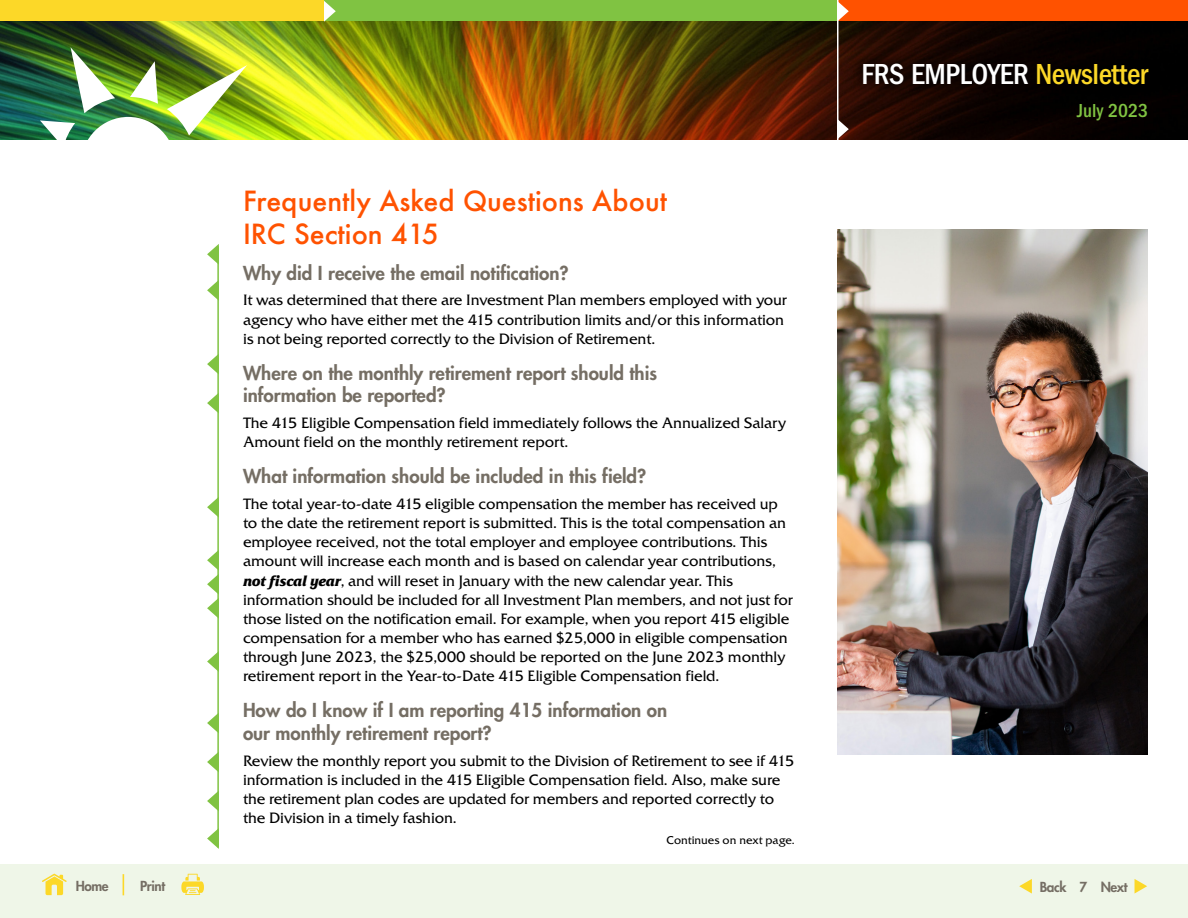
<style>
.page{position:relative;width:1188px;height:918px;background:#fff}
.page>*{position:absolute;margin:0;border:0;box-sizing:border-box;transform-origin:0 0}
.t1{font:500 condensed 30px "Franklin Gothic";letter-spacing:-.015em;color:#fff}
.t2{font:500 27px/32.2px "Futura";color:#ff5200}
.t3{font:500 condensed 19.5px "Franklin Gothic";color:#80c342}
.t4{font:800 18.75px/22.5px "Futura";color:#756e64}
.t5{font:15px/19.2px "Friz Quadrata";letter-spacing:-.01em;color:#000}
.t6{font:800 13.5px "Futura";letter-spacing:-.03em;color:#756e64}
.t7{font:11.25px "Friz Quadrata";color:#000}
.s1{font-weight:700;font-style:italic}
.s2{color:#fcd828}
</style>
<div class="page">
<img style="left:0;top:21px;width:1188px;height:119px">
<div style="left:0;top:0;width:329px;height:21px;background:#fcd828"></div>
<div style="left:324px;top:0;width:518px;height:21px;background:#80c342"></div>
<div style="left:838px;top:0;width:350px;height:21px;background:#ff5200"></div>
<svg style="left:324px;top:1px;width:12px;height:21px"></svg>
<svg style="left:838px;top:1px;width:11px;height:21px"></svg>
<svg style="left:838px;top:119px;width:11px;height:21px"></svg>
<hr style="left:837px;top:0;width:1px;height:153px;background:#fff">
<svg style="left:853px;top:54px;width:305px;height:40px;background:#0b0200"></svg>
<svg style="left:130px;top:61px;width:28px;height:43px"></svg>
<svg style="left:71px;top:47px;width:44px;height:66px"></svg>
<img style="left:167px;top:65px;width:80px;height:70px">
<svg style="left:40px;top:120px;width:35px;height:20px"></svg>
<div style="left:81px;top:117px;width:94px;height:94px;background:#fff;border-radius:50%"></div>
<img style="left:837px;top:230px;width:311px;height:525px">
<div style="left:0;top:864px;width:1188px;height:54px;background:#eff6e8"></div>
<svg style="left:123px;top:874px;width:1px;height:21px"></svg>
<svg style="left:181px;top:874px;width:23px;height:21px"></svg>
<svg style="left:42px;top:874px;width:25px;height:21px"></svg>
<svg style="left:1019px;top:879px;width:13px;height:15px"></svg>
<svg style="left:1135px;top:879px;width:12px;height:15px"></svg>
<svg style="left:207px;top:244px;width:12px;height:19px"></svg>
<hr style="left:217px;top:246px;width:2px;height:602px;background:#80c342">
<svg style="left:207px;top:651px;width:12px;height:21px"></svg>
<svg style="left:207px;top:497px;width:12px;height:21px"></svg>
<svg style="left:207px;top:713px;width:11px;height:20px"></svg>
<svg style="left:207px;top:550px;width:12px;height:69px"></svg>
<svg style="left:207px;top:354px;width:12px;height:21px"></svg>
<svg style="left:207px;top:752px;width:11px;height:20px"></svg>
<svg style="left:207px;top:791px;width:11px;height:20px"></svg>
<svg style="left:207px;top:280px;width:12px;height:21px"></svg>
<svg style="left:207px;top:393px;width:12px;height:21px"></svg>
<svg style="left:207px;top:828px;width:12px;height:21px"></svg>
<h2 class="t2" style="left:243px;top:185px;width:426px">Frequently Asked Questions About<br>IRC Section 415</h2>
<p class="t4" style="left:243px;top:261px;width:327px">Why did I receive the email notification?</p>
<p class="t5" style="left:243px;top:290px;width:546px">It was determined that there are Investment Plan members employed with your agency who have either met the 415 contribution limits and/or this information is not being reported correctly to the Division of Retirement.</p>
<p class="t4" style="left:243px;top:361px;width:416px">Where on the monthly retirement report should this information be reported?</p>
<p class="t5" style="left:243px;top:413px;width:545px">The 415 Eligible Compensation field immediately follows the Annualized Salary<br>Amount field on the monthly retirement report.</p>
<p class="t4" style="left:243px;top:465px;width:405px">What information should be included in this field?</p>
<p class="t5" style="left:243px;top:494px;width:552px">The total year-to-date 415 eligible compensation the member has received up to the date the retirement report is submitted. This is the total compensation an employee received, not the total employer and employee contributions. This amount will increase each month and is based on calendar year contributions, <span class="s1">not fiscal year</span>, and will reset in January with the new calendar year. This information should be included for all Investment Plan members, and not just for those listed on the notification email. For example, when you report 415 eligible compensation for a member who has earned $25,000 in eligible compensation through June 2023, the $25,000 should be reported on the June 2023 monthly retirement report in the Year-to-Date 415 Eligible Compensation field.</p>
<p class="t4" style="left:243px;top:699px;width:426px">How do I know if I am reporting 415 information on our monthly retirement report?</p>
<p class="t5" style="left:243px;top:751px;width:553px">Review the monthly report you submit to the Division of Retirement to see if 415 information is included in the 415 Eligible Compensation field. Also, make sure the retirement plan codes are updated for members and reported correctly to the Division in a timely fashion.</p>
<p class="t7" style="left:667px;top:833px;width:130px">Continues on next page.</p>
<h1 class="t1" style="left:861px;top:57px;width:288px">FRS EMPLOYER <span class="s2">Newsletter</span></h1>
<h3 class="t3" style="left:1077px;top:99px;width:72px">July 2023</h3>
<p class="t6" style="left:76px;top:878px;width:34px">Home</p>
<p class="t6" style="left:140px;top:878px;width:26px">Print</p>
<p class="t6" style="left:1040px;top:878px;width:89px">Back 7 Next</p>
</div>
